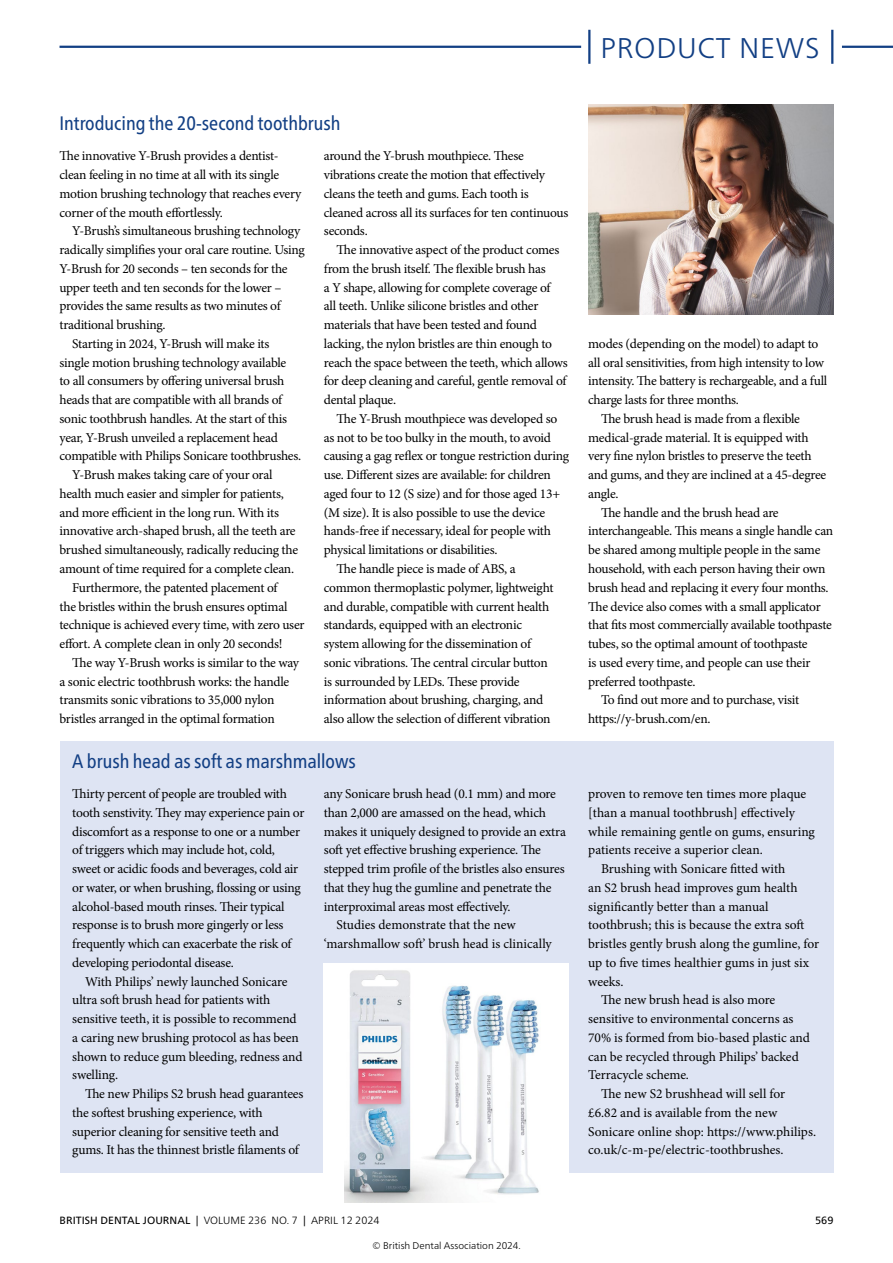
<style>
.page{position:relative;width:893px;height:1263px;background:#fff}
.page>*{position:absolute;margin:0;border:0;box-sizing:border-box;transform-origin:0 0}
.t1{font:300 28.5px "Frutiger Neue LT Pro";letter-spacing:.025em;color:#123f84}
.Title_9_Cnd_13pt_286_cmyk{font:condensed 19.5px "Frutiger Neue LT Pro";color:#123f84}
.Para_9pt_ragged{font:13.5px/18.8px "Minion Pro";letter-spacing:-.02em;color:#000}
.Para_9pt_ragged_1st{font:13.5px/18.8px "Minion Pro";letter-spacing:-.02em;color:#000}
.Para_9pt_ragged-2{font:13.5px/18.8px "Minion Pro";color:#000}
.t2{font:300 10.5px "Frutiger Neue LT Pro";letter-spacing:.005em;color:#000}
.t3{font:10.5px "Frutiger Neue LT Pro";color:#000}
.t4{font:300 9.75px "Frutiger Neue LT Pro";color:#000}
.s1{font-weight:400}
</style>
<div class="page">
<div style="left:60px;top:741px;width:773px;height:432px;background:#dee4f3"></div>
<img style="left:588px;top:104px;width:245px;height:211px">
<div style="left:324px;top:963px;width:245px;height:242px;background:#fff"></div>
<img style="left:344px;top:970px;width:195px;height:232px">
<hr style="left:60px;top:46px;width:521px;height:2px;background:#123f84">
<hr style="left:842px;top:46px;width:51px;height:2px;background:#123f84">
<hr style="left:588px;top:30px;width:2px;height:34px;background:#123f84">
<hr style="left:831px;top:30px;width:2px;height:34px;background:#123f84">
<h1 class="t1" style="left:601px;top:31px;width:221px">PRODUCT NEWS</h1>
<p class="Title_9_Cnd_13pt_286_cmyk" style="left:60px;top:112px;width:282px">Introducing the 20-second toothbrush</p>
<p class="Para_9pt_ragged_1st" style="left:60px;top:147px;width:243px">The innovative Y-Brush provides a dentist&shy;clean feeling in no time at all with its single motion brushing technology that reaches every corner of the mouth effortlessly.</p>
<p class="Para_9pt_ragged" style="left:60px;top:222px;width:247px;text-indent:13px">Y-Brush’s simultaneous brushing technology radically simplifies your oral care routine. Using Y-Brush for 20 seconds – ten seconds for the upper teeth and ten seconds for the lower – provides the same results as two minutes of traditional brushing.</p>
<p class="Para_9pt_ragged" style="left:60px;top:334px;width:243px;text-indent:13px">Starting in 2024, Y-Brush will make its single motion brushing technology available<br>to all consumers by offering universal brush heads that are compatible with all brands of sonic toothbrush handles. At the start of this year, Y-Brush unveiled a replacement head compatible with Philips Sonicare toothbrushes.</p>
<p class="Para_9pt_ragged" style="left:60px;top:466px;width:240px;text-indent:13px">Y-Brush makes taking care of your oral health much easier and simpler for patients, and more efficient in the long run. With its innovative arch-shaped brush, all the teeth are brushed simultaneously, radically reducing the amount of time required for a complete clean.</p>
<p class="Para_9pt_ragged" style="left:60px;top:578px;width:247px;text-indent:13px">Furthermore, the patented placement of<br>the bristles within the brush ensures optimal technique is achieved every time, with zero user effort. A complete clean in only 20 seconds!</p>
<p class="Para_9pt_ragged" style="left:60px;top:653px;width:241px;text-indent:13px">The way Y-Brush works is similar to the way a sonic electric toothbrush works: the handle transmits sonic vibrations to 35,000 nylon bristles arranged in the optimal formation</p>
<p class="Para_9pt_ragged" style="left:324px;top:147px;width:246px">around the Y-brush mouthpiece. These vibrations create the motion that effectively cleans the teeth and gums. Each tooth is cleaned across all its surfaces for ten continuous seconds.</p>
<p class="Para_9pt_ragged" style="left:324px;top:241px;width:245px;text-indent:13px">The innovative aspect of the product comes from the brush itself. The flexible brush has<br>a Y shape, allowing for complete coverage of<br>all teeth. Unlike silicone bristles and other materials that have been tested and found lacking, the nylon bristles are thin enough to reach the space between the teeth, which allows for deep cleaning and careful, gentle removal of dental plaque.</p>
<p class="Para_9pt_ragged" style="left:324px;top:409px;width:247px;text-indent:13px">The Y-Brush mouthpiece was developed so as not to be too bulky in the mouth, to avoid causing a gag reflex or tongue restriction during use. Different sizes are available: for children aged four to 12 (S size) and for those aged 13+ (M size). It is also possible to use the device hands-free if necessary, ideal for people with physical limitations or disabilities.</p>
<p class="Para_9pt_ragged" style="left:324px;top:559px;width:231px;text-indent:13px">The handle piece is made of ABS, a common thermoplastic polymer, lightweight and durable, compatible with current health standards, equipped with an electronic system allowing for the dissemination of sonic vibrations. The central circular button is surrounded by LEDs. These provide information about brushing, charging, and also allow the selection of different vibration</p>
<p class="Title_9_Cnd_13pt_286_cmyk" style="left:72px;top:750px;width:285px">A brush head as soft as marshmallows</p>
<p class="Para_9pt_ragged" style="left:324px;top:784px;width:244px">any Sonicare brush head (0.1 mm) and more than 2,000 are amassed on the head, which makes it uniquely designed to provide an extra soft yet effective brushing experience. The stepped trim profile of the bristles also ensures that they hug the gumline and penetrate the interproximal areas most effectively.</p>
<p class="Para_9pt_ragged-2" style="left:324px;top:916px;width:229px;text-indent:13px">Studies demonstrate that the new ‘marshmallow soft’ brush head is clinically</p>
<p class="Para_9pt_ragged_1st" style="left:72px;top:784px;width:234px">Thirty percent of people are troubled with tooth senstivity. They may experience pain or discomfort as a response to one or a number of triggers which may include hot, cold, sweet or acidic foods and beverages, cold air or water, or when brushing, flossing or using alcohol-based mouth rinses. Their typical response is to brush more gingerly or less frequently which can exacerbate the risk of developing periodontal disease.</p>
<p class="Para_9pt_ragged" style="left:72px;top:972px;width:232px;text-indent:13px">With Philips’ newly launched Sonicare ultra soft brush head for patients with sensitive teeth, it is possible to recommend a caring new brushing protocol as has been shown to reduce gum bleeding, redness and swelling.</p>
<p class="Para_9pt_ragged" style="left:72px;top:1084px;width:233px;text-indent:13px">The new Philips S2 brush head guarantees the softest brushing experience, with superior cleaning for sensitive teeth and gums. It has the thinnest bristle filaments of</p>
<p class="Para_9pt_ragged" style="left:588px;top:334px;width:241px">modes (depending on the model) to adapt to all oral sensitivities, from high intensity to low intensity. The battery is rechargeable, and a full charge lasts for three months.</p>
<p class="Para_9pt_ragged" style="left:588px;top:409px;width:240px;text-indent:13px">The brush head is made from a flexible medical-grade material. It is equipped with very fine nylon bristles to preserve the teeth and gums, and they are inclined at a 45-degree angle.</p>
<p class="Para_9pt_ragged" style="left:588px;top:503px;width:247px;text-indent:13px">The handle and the brush head are interchangeable. This means a single handle can be shared among multiple people in the same household, with each person having their own brush head and replacing it every four months.<br>The device also comes with a small applicator that fits most commercially available toothpaste tubes, so the optimal amount of toothpaste<br>is used every time, and people can use their preferred toothpaste.</p>
<p class="Para_9pt_ragged" style="left:588px;top:691px;width:212px;text-indent:13px">To find out more and to purchase, visit https://y-brush.com/en.</p>
<p class="Para_9pt_ragged" style="left:588px;top:784px;width:228px">proven to remove ten times more plaque [than a manual toothbrush] effectively while remaining gentle on gums, ensuring patients receive a superior clean.</p>
<p class="Para_9pt_ragged-2" style="left:588px;top:859px;width:232px;text-indent:13px">Brushing with Sonicare fitted with<br>an S2 brush head improves gum health significantly better than a manual toothbrush; this is because the extra soft bristles gently brush along the gumline, for up to five times healthier gums in just six weeks.</p>
<p class="Para_9pt_ragged" style="left:588px;top:991px;width:223px;text-indent:13px">The new brush head is also more sensitive to environmental concerns as 70% is formed from bio-based plastic and can be recycled through Philips’ backed Terracycle scheme.</p>
<p class="Para_9pt_ragged-2" style="left:588px;top:1084px;width:229px;text-indent:13px">The new S2 brushhead will sell for £6.82 and is available from the new Sonicare online shop: https://www.philips. co.uk/c-m-pe/electric-toothbrushes.</p>
<p class="t2" style="left:60px;top:1214px;width:321px"><span class="s1">BRITISH DENTAL JOURNAL |</span> VOLUME 236 NO. 7 <span class="s1">|</span> April 12 2024</p>
<p class="t3" style="left:815px;top:1214px;width:20px">569</p>
<p class="t4" style="left:372px;top:1240px;width:150px">© British Dental Association 2024.</p>
</div>
